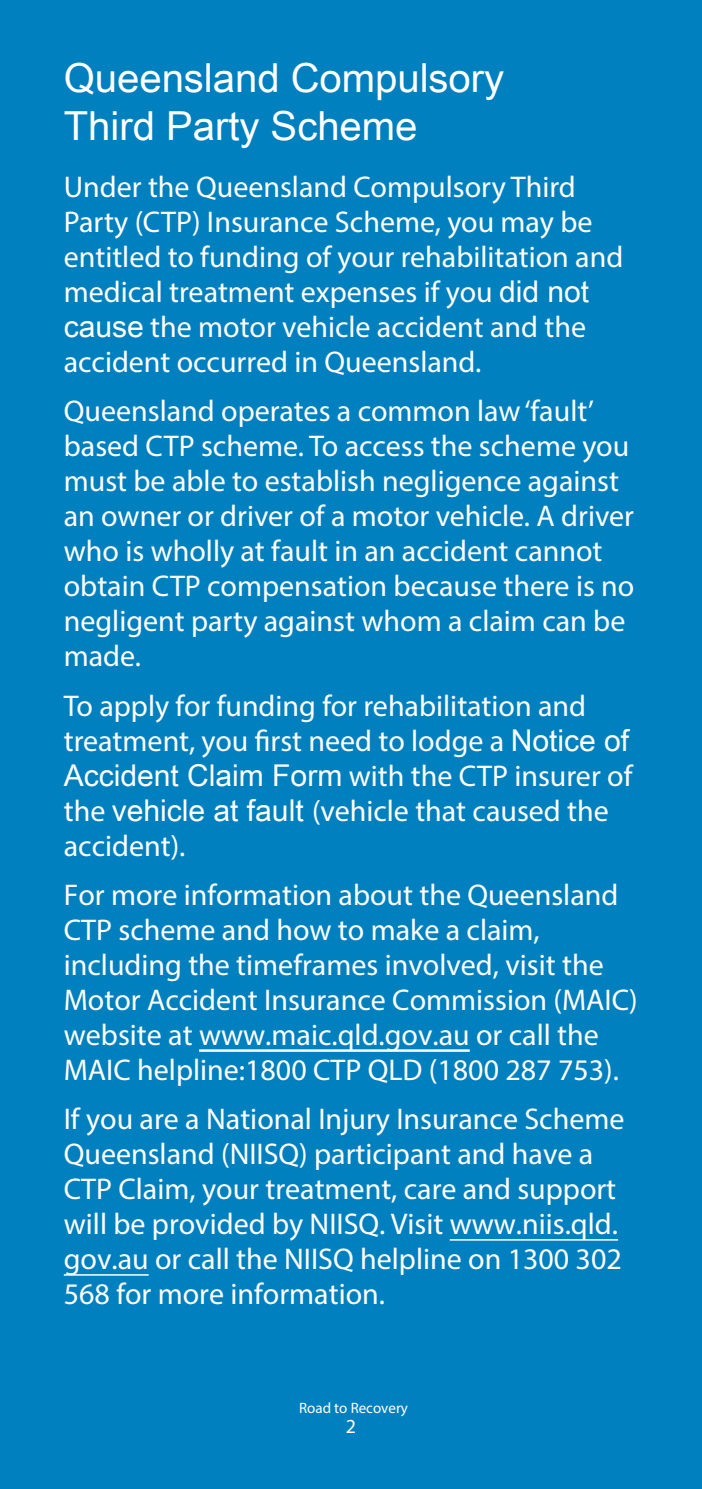
<style>
.page{position:relative;width:702px;height:1489px;background:#fff}
.page>*{position:absolute;margin:0;border:0;box-sizing:border-box;transform-origin:0 0}
.t1{font:40px/48px "Arial Unicode MS";color:#fff}
.t2{font:30px/35px "Myriad Pro";color:#fff}
.t3{font:20px "Myriad Pro";color:#fff}
.t4{font:15px "Myriad Pro";color:#fff}
.s1{font-family:"Arial Unicode MS"}
</style>
<div class="page">
<div style="left:0;top:0;width:702px;height:1488px;background:#0080be"></div>
<hr style="left:199px;top:1049px;width:270px;height:2px;background:#fff">
<hr style="left:449px;top:1238px;width:169px;height:2px;background:#fff">
<hr style="left:64px;top:1273px;width:85px;height:2px;background:#fff">
<p class="t1" style="left:64px;top:53px;width:442px">Queensland Compulsory<br>Third Party Scheme</p>
<p class="t2" style="left:64px;top:169px;width:561px">Under the Queensland Compulsory Third Party (CTP) Insurance Scheme, you may be entitled to funding of your rehabilitation and medical treatment expenses if you <span class="s1">did not cause</span> the motor vehicle accident and the accident occurred in Queensland.</p>
<p class="t2" style="left:64px;top:393px;width:572px">Queensland operates a common law ‘fault’ based CTP scheme. To access the scheme you must be able to establish negligence against an owner or driver of a motor vehicle. A driver who is wholly at fault in an accident cannot obtain CTP compensation because there is no negligent party against whom a claim can be made.</p>
<p class="t2" style="left:64px;top:687px;width:570px">To apply for funding for rehabilitation and treatment, you first need to lodge a <span class="s1">Notice of Accident Claim Form</span> with the CTP insurer of the <span class="s1">vehicle at fault</span> (vehicle that caused the accident).</p>
<p class="t2" style="left:64px;top:876px;width:575px">For more information about the Queensland CTP scheme and how to make a claim, including the timeframes involved, visit the Motor Accident Insurance Commission (MAIC) website at www.maic.qld.gov.au or call the MAIC helpline:1800 CTP QLD (1800 287 753).</p>
<p class="t2" style="left:64px;top:1101px;width:562px">If you are a National Injury Insurance Scheme Queensland (NIISQ) participant and have a CTP Claim, your treatment, care and support will be provided by NIISQ. Visit www.niis.qld. gov.au or call the NIISQ helpline on 1300 302<br>568 for more information.</p>
<p class="t4" style="left:299px;top:1398px;width:110px">Road to Recovery</p>
<p class="t3" style="left:346px;top:1413px;width:12px">2</p>
</div>
